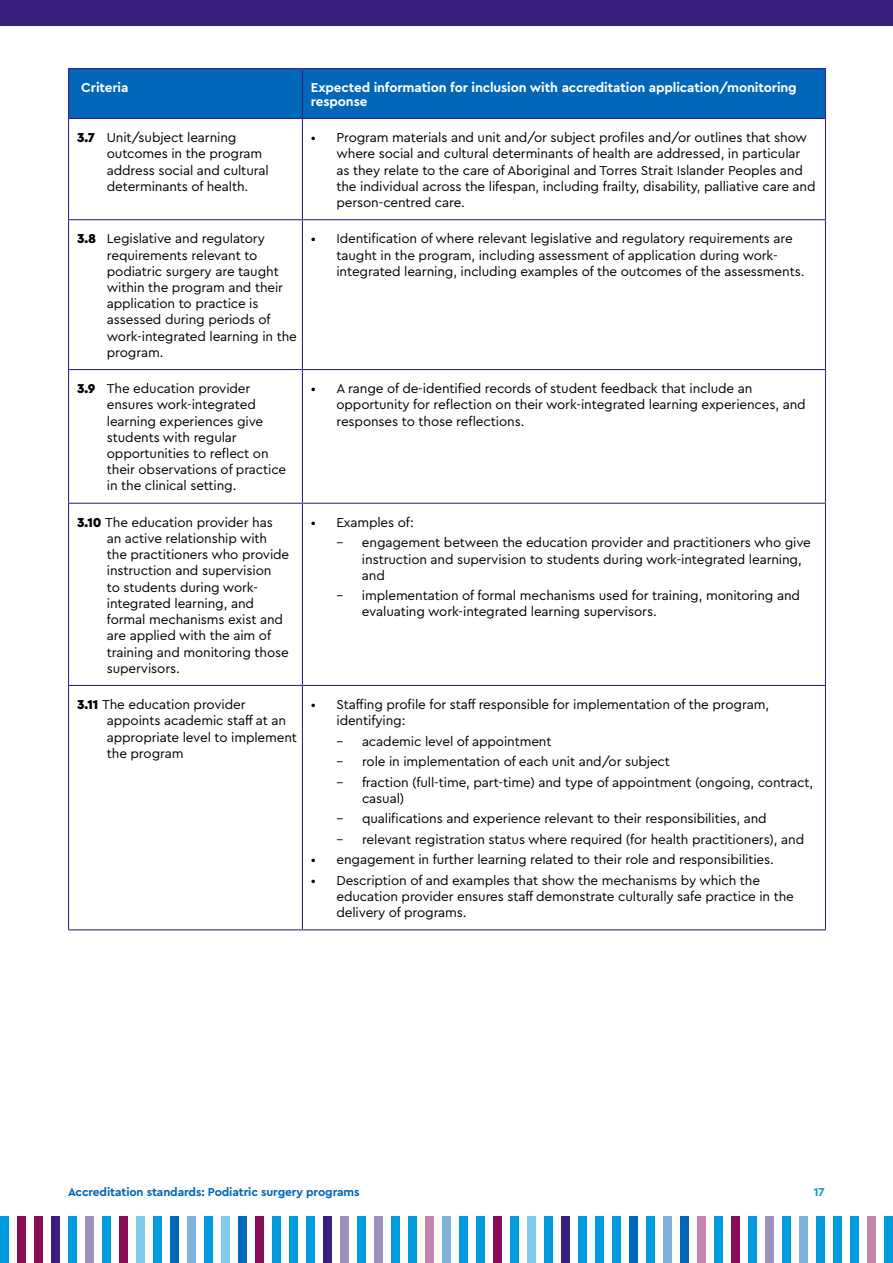
<style>
.page{position:relative;width:893px;height:1263px;background:#fff}
.page>*{position:absolute;margin:0;border:0;box-sizing:border-box;transform-origin:0 0}
.t1{font:13.5px/16.2px "Cera Pro";letter-spacing:-.01em;color:#000}
.t2{font:700 13.5px/13.5px "Cera Pro";letter-spacing:-.01em;color:#fff}
.t3{font:700 12px "Cera Pro";letter-spacing:-.01em;color:#0067b9}
.t4{font:700 12px "Cera Pro";color:#009cde}
.s1{font-weight:900}
</style>
<div class="page">
<div style="left:0;top:1216px;width:9px;height:47px;background:#009cde"></div>
<div style="left:544px;top:1216px;width:9px;height:47px;background:#009cde"></div>
<div style="left:272px;top:1216px;width:9px;height:47px;background:#009cde"></div>
<div style="left:816px;top:1216px;width:9px;height:47px;background:#009cde"></div>
<div style="left:136px;top:1216px;width:9px;height:47px;background:#80ceee"></div>
<div style="left:680px;top:1216px;width:9px;height:47px;background:#0067b9"></div>
<div style="left:408px;top:1216px;width:9px;height:47px;background:#009cde"></div>
<div style="left:68px;top:1216px;width:9px;height:47px;background:#009cde"></div>
<div style="left:612px;top:1216px;width:9px;height:47px;background:#009cde"></div>
<div style="left:340px;top:1216px;width:9px;height:47px;background:#9c90bd"></div>
<div style="left:204px;top:1216px;width:9px;height:47px;background:#009cde"></div>
<div style="left:748px;top:1216px;width:9px;height:47px;background:#009cde"></div>
<div style="left:476px;top:1216px;width:9px;height:47px;background:#009cde"></div>
<div style="left:34px;top:1216px;width:9px;height:47px;background:#890c58"></div>
<div style="left:578px;top:1216px;width:9px;height:47px;background:#009cde"></div>
<div style="left:306px;top:1216px;width:9px;height:47px;background:#009cde"></div>
<div style="left:850px;top:1216px;width:9px;height:47px;background:#009cde"></div>
<div style="left:170px;top:1216px;width:9px;height:47px;background:#0067b9"></div>
<div style="left:714px;top:1216px;width:9px;height:47px;background:#009cde"></div>
<div style="left:442px;top:1216px;width:9px;height:47px;background:#80b3dc"></div>
<div style="left:102px;top:1216px;width:9px;height:47px;background:#009cde"></div>
<div style="left:646px;top:1216px;width:9px;height:47px;background:#009cde"></div>
<div style="left:374px;top:1216px;width:9px;height:47px;background:#9c90bd"></div>
<div style="left:238px;top:1216px;width:9px;height:47px;background:#0067b9"></div>
<div style="left:782px;top:1216px;width:9px;height:47px;background:#009cde"></div>
<div style="left:510px;top:1216px;width:9px;height:47px;background:#009cde"></div>
<div style="left:17px;top:1216px;width:9px;height:47px;background:#890c58"></div>
<div style="left:561px;top:1216px;width:9px;height:47px;background:#39207c"></div>
<div style="left:289px;top:1216px;width:9px;height:47px;background:#009cde"></div>
<div style="left:833px;top:1216px;width:9px;height:47px;background:#009cde"></div>
<div style="left:153px;top:1216px;width:9px;height:47px;background:#009cde"></div>
<div style="left:697px;top:1216px;width:9px;height:47px;background:#c486ac"></div>
<div style="left:425px;top:1216px;width:9px;height:47px;background:#c486ac"></div>
<div style="left:85px;top:1216px;width:9px;height:47px;background:#9c90bd"></div>
<div style="left:629px;top:1216px;width:9px;height:47px;background:#0067b9"></div>
<div style="left:357px;top:1216px;width:9px;height:47px;background:#009cde"></div>
<div style="left:221px;top:1216px;width:9px;height:47px;background:#80ceee"></div>
<div style="left:765px;top:1216px;width:9px;height:47px;background:#9c90bd"></div>
<div style="left:493px;top:1216px;width:9px;height:47px;background:#890c58"></div>
<div style="left:51px;top:1216px;width:9px;height:47px;background:#39207c"></div>
<div style="left:595px;top:1216px;width:9px;height:47px;background:#009cde"></div>
<div style="left:323px;top:1216px;width:9px;height:47px;background:#39207c"></div>
<div style="left:867px;top:1216px;width:9px;height:47px;background:#c486ac"></div>
<div style="left:884px;top:1216px;width:9px;height:47px;background:#009cde"></div>
<div style="left:187px;top:1216px;width:9px;height:47px;background:#80b3dc"></div>
<div style="left:731px;top:1216px;width:9px;height:47px;background:#890c58"></div>
<div style="left:459px;top:1216px;width:9px;height:47px;background:#009cde"></div>
<div style="left:119px;top:1216px;width:9px;height:47px;background:#890c58"></div>
<div style="left:663px;top:1216px;width:9px;height:47px;background:#80b3dc"></div>
<div style="left:391px;top:1216px;width:9px;height:47px;background:#009cde"></div>
<div style="left:255px;top:1216px;width:9px;height:47px;background:#890c58"></div>
<div style="left:799px;top:1216px;width:9px;height:47px;background:#80b3dc"></div>
<div style="left:527px;top:1216px;width:9px;height:47px;background:#80ceee"></div>
<div style="left:0;top:0;width:893px;height:26px;background:#39207c"></div>
<div style="left:69px;top:69px;width:756px;height:49px;background:#0067b9"></div>
<hr style="left:68px;top:69px;width:1px;height:49px;background:#39207c">
<hr style="left:68px;top:68px;width:234px;height:1px;background:#39207c">
<hr style="left:68px;top:118px;width:234px;height:1px;background:#39207c">
<hr style="left:302px;top:69px;width:1px;height:49px;background:#39207c">
<hr style="left:302px;top:68px;width:524px;height:1px;background:#39207c">
<hr style="left:825px;top:69px;width:1px;height:49px;background:#39207c">
<hr style="left:302px;top:118px;width:524px;height:1px;background:#39207c">
<hr style="left:68px;top:119px;width:1px;height:100px;background:#39207c">
<hr style="left:68px;top:220px;width:1px;height:149px;background:#39207c">
<hr style="left:68px;top:370px;width:1px;height:133px;background:#39207c">
<hr style="left:68px;top:504px;width:1px;height:181px;background:#39207c">
<hr style="left:68px;top:686px;width:1px;height:243px;background:#39207c">
<hr style="left:68px;top:219px;width:234px;height:1px;background:#39207c">
<hr style="left:68px;top:369px;width:234px;height:1px;background:#39207c">
<hr style="left:68px;top:503px;width:234px;height:1px;background:#39207c">
<hr style="left:68px;top:685px;width:234px;height:1px;background:#39207c">
<hr style="left:68px;top:929px;width:234px;height:1px;background:#39207c">
<hr style="left:302px;top:119px;width:1px;height:100px;background:#39207c">
<hr style="left:302px;top:220px;width:1px;height:149px;background:#39207c">
<hr style="left:302px;top:370px;width:1px;height:133px;background:#39207c">
<hr style="left:302px;top:504px;width:1px;height:181px;background:#39207c">
<hr style="left:302px;top:686px;width:1px;height:243px;background:#39207c">
<hr style="left:825px;top:119px;width:1px;height:100px;background:#39207c">
<hr style="left:825px;top:220px;width:1px;height:149px;background:#39207c">
<hr style="left:825px;top:370px;width:1px;height:133px;background:#39207c">
<hr style="left:825px;top:504px;width:1px;height:181px;background:#39207c">
<hr style="left:825px;top:686px;width:1px;height:243px;background:#39207c">
<hr style="left:302px;top:219px;width:524px;height:1px;background:#39207c">
<hr style="left:302px;top:369px;width:524px;height:1px;background:#39207c">
<hr style="left:302px;top:503px;width:524px;height:1px;background:#39207c">
<hr style="left:302px;top:685px;width:524px;height:1px;background:#39207c">
<hr style="left:302px;top:929px;width:524px;height:1px;background:#39207c">
<p class="t2" style="left:81px;top:80px;width:49px">Criteria</p>
<p class="t2" style="left:311px;top:80px;width:487px">Expected information for inclusion with accreditation application/monitoring response</p>
<p class="t1" style="left:107px;top:129px;width:163px;text-indent:-30px"><span class="s1">3.7</span> Unit/subject learning outcomes in the program address social and cultural determinants of health.</p>
<p class="t1" style="left:336px;top:129px;width:481px;text-indent:-26px">• Program materials and unit and/or subject profiles and/or outlines that show where social and cultural determinants of health are addressed, in particular as they relate to the care of Aboriginal and Torres Strait Islander Peoples and the individual across the lifespan, including frailty, disability, palliative care and person-centred care.</p>
<p class="t1" style="left:107px;top:230px;width:192px;text-indent:-30px"><span class="s1">3.8</span> Legislative and regulatory requirements relevant to podiatric surgery are taught within the program and their application to practice is assessed during periods of work-integrated learning in the program.</p>
<p class="t1" style="left:336px;top:230px;width:469px;text-indent:-26px">• Identification of where relevant legislative and regulatory requirements are taught in the program, including assessment of application during work&shy;integrated learning, including examples of the outcomes of the assessments.</p>
<p class="t1" style="left:107px;top:380px;width:181px;text-indent:-30px"><span class="s1">3.9</span> The education provider ensures work-integrated learning experiences give students with regular opportunities to reflect on their observations of practice in the clinical setting.</p>
<p class="t1" style="left:336px;top:380px;width:471px;text-indent:-26px">• A range of de-identified records of student feedback that include an opportunity for reflection on their work-integrated learning experiences, and responses to those reflections.</p>
<p class="t1" style="left:107px;top:514px;width:184px;text-indent:-30px"><span class="s1">3.10</span> The education provider has an active relationship with the practitioners who provide instruction and supervision<br>to students during work&shy;integrated learning, and formal mechanisms exist and are applied with the aim of training and monitoring those supervisors.</p>
<p class="t1" style="left:311px;top:514px;width:104px">• Examples of:</p>
<p class="t1" style="left:362px;top:534px;width:450px;text-indent:-26px">– engagement between the education provider and practitioners who give instruction and supervision to students during work-integrated learning, and</p>
<p class="t1" style="left:362px;top:587px;width:440px;text-indent:-26px">– implementation of formal mechanisms used for training, monitoring and evaluating work-integrated learning supervisors.</p>
<p class="t1" style="left:107px;top:696px;width:192px;text-indent:-30px"><span class="s1">3.11</span> The education provider appoints academic staff at an appropriate level to implement the program</p>
<p class="t1" style="left:336px;top:696px;width:434px;text-indent:-26px">• Staffing profile for staff responsible for implementation of the program, identifying:</p>
<p class="t1" style="left:336px;top:732px;width:217px">– academic level of appointment</p>
<p class="t1" style="left:336px;top:753px;width:335px">– role in implementation of each unit and/or subject</p>
<p class="t1" style="left:362px;top:773px;width:453px;text-indent:-26px">– fraction (full-time, part-time) and type of appointment (ongoing, contract, casual)</p>
<p class="t1" style="left:336px;top:810px;width:432px">– qualifications and experience relevant to their responsibilities, and</p>
<p class="t1" style="left:336px;top:830px;width:469px">– relevant registration status where required (for health practitioners), and</p>
<p class="t1" style="left:311px;top:851px;width:464px">• engagement in further learning related to their role and responsibilities.</p>
<p class="t1" style="left:336px;top:871px;width:459px;text-indent:-26px">• Description of and examples that show the mechanisms by which the education provider ensures staff demonstrate culturally safe practice in the delivery of programs.</p>
<p class="t3" style="left:68px;top:1184px;width:293px">Accreditation standards: Podiatric surgery programs</p>
<p class="t4" style="left:814px;top:1184px;width:12px">17</p>
</div>
